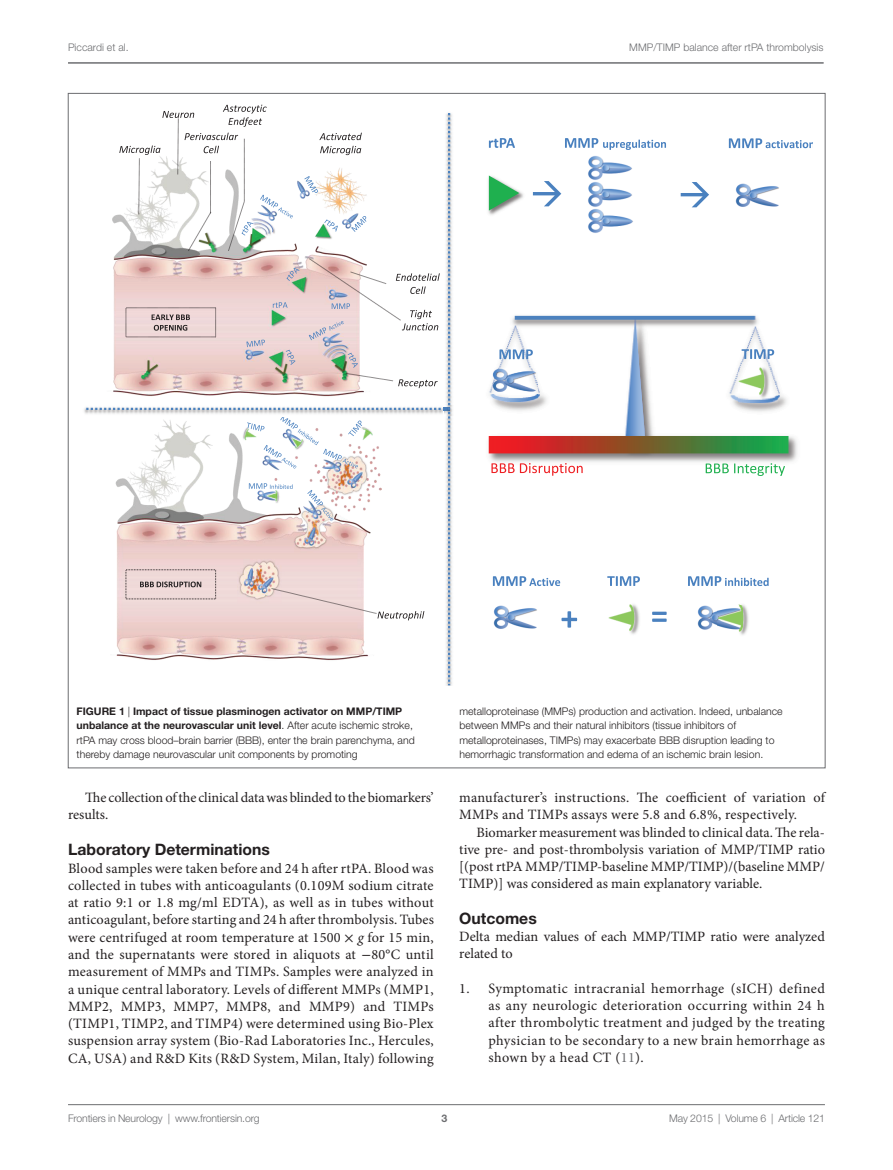
<style>
.page{position:relative;width:893px;height:1170px;background:#fff}
.page>*{position:absolute;margin:0;border:0;box-sizing:border-box;transform-origin:0 0}
.t1{font:700 15.75px "Helvetica Neue LT Std";color:#231f20}
.t2{font:14.25px/17.2px "Minion Pro";letter-spacing:.005em;color:#231f20}
.t3{font:300 10.5px/14.2px "Helvetica Neue LT Std";color:#231f20}
.t4{font:300 10.5px "Helvetica Neue LT Std";letter-spacing:-.015em;color:#6c6d70}
.t5{font:700 10.5px "Helvetica Neue LT Std";color:#6c6d70}
.s1{font-weight:700}
.s2{color:#6c6d70}
.s3{font-family:"STIX General"}
.s4{font-style:italic}
</style>
<div class="page">
<hr style="left:68px;top:1104px;width:757px;height:1px;background:#6c6d70">
<hr style="left:68px;top:63px;width:756px;height:1px;background:#6c6d70">
<img style="left:488px;top:315px;width:309px;height:151px">
<svg style="left:491px;top:463px;width:92px;height:12px"></svg>
<svg style="left:706px;top:463px;width:79px;height:13px"></svg>
<img style="left:738px;top:362px;width:39px;height:40px">
<svg style="left:499px;top:349px;width:34px;height:10px"></svg>
<svg style="left:741px;top:349px;width:33px;height:10px"></svg>
<svg style="left:493px;top:576px;width:67px;height:10px"></svg>
<svg style="left:607px;top:576px;width:33px;height:10px"></svg>
<svg style="left:688px;top:576px;width:81px;height:10px"></svg>
<svg style="left:561px;top:611px;width:16px;height:16px"></svg>
<svg style="left:652px;top:611px;width:15px;height:10px"></svg>
<svg style="left:681px;top:182px;width:28px;height:25px"></svg>
<img style="left:736px;top:183px;width:43px;height:24px">
<svg style="left:729px;top:138px;width:83px;height:10px"></svg>
<img style="left:488px;top:175px;width:35px;height:40px">
<svg style="left:489px;top:175px;width:30px;height:35px"></svg>
<img style="left:588px;top:156px;width:45px;height:77px">
<svg style="left:565px;top:138px;width:101px;height:12px"></svg>
<svg style="left:489px;top:138px;width:26px;height:10px"></svg>
<svg style="left:533px;top:181px;width:28px;height:25px"></svg>
<img style="left:493px;top:369px;width:44px;height:31px">
<img style="left:608px;top:604px;width:32px;height:30px">
<img style="left:493px;top:605px;width:44px;height:24px">
<img style="left:697px;top:605px;width:20px;height:25px">
<img style="left:717px;top:604px;width:32px;height:31px">
<svg style="left:86px;top:105px;width:367px;height:580px"></svg>
<p class="t4" style="left:68px;top:41px;width:62px">Piccardi et al.</p>
<p class="t4" style="left:629px;top:41px;width:196px">MMP/TIMP balance after rtPA thrombolysis</p>
<p class="t3" style="left:77px;top:704px;width:340px"><span class="s1">FIG URE 1</span> | <span class="s1">Impact of tissue plasminogen activator on MMP/TIMP unbalance at the neurovascular unit level</span>. After acute ischemic stroke, rtPA may cross blood–brain barrier (BBB), enter the brain parenchyma, and thereby damage neurovascular unit components by promoting</p>
<p class="t3" style="left:459px;top:704px;width:325px">metalloproteinase (MMPs) production and activation. Indeed, unbalance between MMPs and their natural inhibitors (tissue inhibitors of metalloproteinases, TIMPs) may exacerbate BBB disruption leading to hemorrhagic transformation and edema of an ischemic brain lesion.</p>
<p class="t2" style="left:459px;top:789px;width:367px">manufacturer’s instructions. The coefficient of variation of<br>MMPs and TIMPs assays were 5.8 and 6.8%, respectively.</p>
<p class="t2" style="left:459px;top:823px;width:367px;text-align:justify;text-indent:17px">Biomarker measurement was blinded to clinical data. The rela&shy;tive pre- and post-thrombolysis variation of MMP/TIMP ratio [(post rtPA MMP/TIMP-baseline MMP/TIMP)/(baseline MMP/ TIMP)] was considered as main explanatory variable.</p>
<p class="t1" style="left:459px;top:908px;width:79px">Outcomes</p>
<p class="t2" style="left:459px;top:927px;width:367px">Delta median values of each MMP/TIMP ratio were analyzed related to</p>
<p class="t2" style="left:488px;top:979px;width:338px;text-align:justify;text-indent:-29px">1. Symptomatic intracranial hemorrhage (sICH) defined as any neurologic deterioration occurring within 24 h after thrombolytic treatment and judged by the treating physician to be secondary to a new brain hemorrhage as shown by a head CT (<span class="s2">11</span>).</p>
<p class="t2" style="left:68px;top:789px;width:367px;text-indent:17px">The collection of the clinical data was blinded to the biomarkers’ results.</p>
<p class="t1" style="left:68px;top:840px;width:203px">Laboratory Determinations</p>
<p class="t2" style="left:68px;top:859px;width:367px;text-align:justify">Blood samples were taken before and 24 h after rtPA. Blood was collected in tubes with anticoagulants (0.109M sodium citrate at ratio 9:1 or 1.8 mg/ml EDTA), as well as in tubes without anticoagulant, before starting and 24 h after thrombolysis. Tubes were centrifuged at room temperature at 1500 <span class="s3">×</span> <span class="s4">g</span> for 15 min, and the supernatants were stored in aliquots at <span class="s3">−</span>80°C until measurement of MMPs and TIMPs. Samples were analyzed in a unique central laboratory. Levels of different MMPs (MMP1, MMP2, MMP3, MMP7, MMP8, and MMP9) and TIMPs (TIMP1, TIMP2, and TIMP4) were determined using Bio-Plex suspension array system (Bio-Rad Laboratories Inc., Hercules, CA, USA) and R&amp;D Kits (R&amp;D System, Milan, Italy) following</p>
<p class="t4" style="left:68px;top:1111px;width:193px">Frontiers in Neurology | www.frontiersin.org</p>
<p class="t5" style="left:441px;top:1111px;width:7px">3</p>
<p class="t4" style="left:669px;top:1111px;width:157px">May 2015 | Volume 6 | Article 121</p>
</div>
